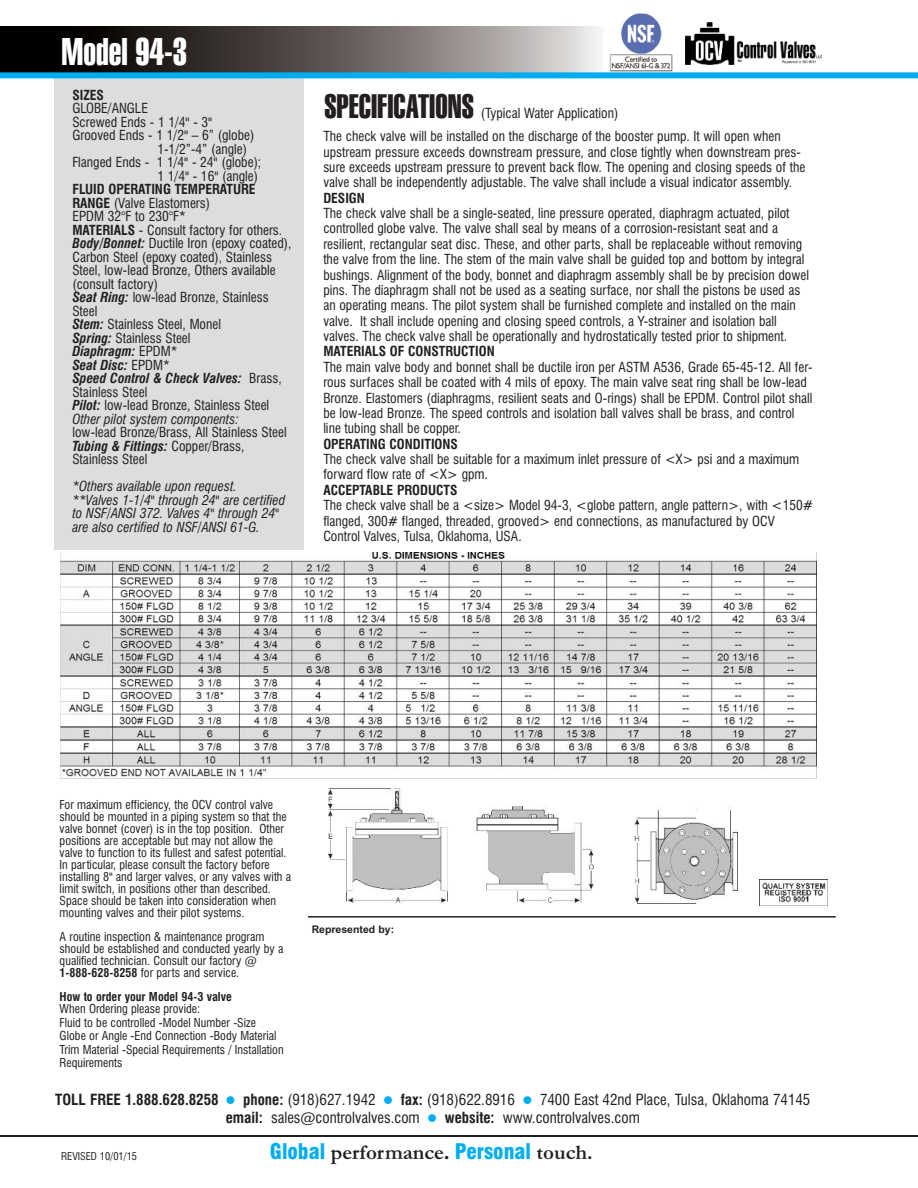
<style>
.page{position:relative;width:918px;height:1188px;background:#fff}
.page>*{position:absolute;margin:0;border:0;box-sizing:border-box;transform-origin:0 0}
.t1{font:37.5px "Swiss 911 BT Extra Compressed";color:#fff}
.t2{font:33px "Swiss 911 BT Extra Compressed";color:#231f20}
.t3{font:700 21px "Garamond";color:#231f20}
.t4{font:condensed 15px "Swiss 721 BT";color:#231f20}
.t5{font:700 condensed 15px "Swiss 721 BT";color:#231f20}
.t6{font:condensed 13.5px/13.5px "Swiss 721 BT";color:#231f20}
.t7{font:italic condensed 13.5px/13.5px "Swiss 721 BT";color:#231f20}
.t8{font:700 condensed 13.5px "Swiss 721 BT";color:#231f20}
.t9{font:condensed 12px/12px "Swiss 721 BT";color:#231f20}
.t10{font:700 condensed 12px "Swiss 721 BT";color:#231f20}
.t11{font:condensed 10.5px "Swiss 721 BT";color:#231f20}
.t12{font:700 10.5px "Arial";color:#231f20}
.s1{font-weight:700}
.s2{font-weight:700;font-style:italic}
.s3{font-style:italic}
.s4{font-family:"Swiss 721 BT";font-weight:900;font-stretch:condensed;color:#00aeef}
.s5{font-family:"Times New Roman"}
</style>
<div class="page">
<svg style="left:0;top:26px;width:599px;height:46px"></svg>
<img style="left:609px;top:14px;width:64px;height:57px">
<img style="left:686px;top:23px;width:136px;height:42px">
<div style="left:54px;top:77px;width:250px;height:473px;background:#dcdddf"></div>
<hr style="left:0;top:1135px;width:918px;height:2px;background:#231f20">
<hr style="left:308px;top:916px;width:528px;height:2px;background:#231f20">
<img style="left:760px;top:879px;width:68px;height:27px">
<img style="left:329px;top:788px;width:409px;height:115px">
<img style="left:61px;top:552px;width:756px;height:226px">
<div style="left:0;top:72px;width:918px;height:6px;background:#00aeef"></div>
<h1 class="t1" style="left:61px;top:30px;width:127px">Model 94-3</h1>
<p class="t8" style="left:72px;top:87px;width:33px">SIZES</p>
<p class="t6" style="left:72px;top:102px;width:77px">GLOBE/ANGLE</p>
<p class="t6" style="left:72px;top:116px;width:141px">Screwed Ends - 1 1/4" - 3"</p>
<p class="t6" style="left:72px;top:129px;width:184px">Grooved Ends - 1 1/2" – 6” (globe)</p>
<p class="t6" style="left:157px;top:143px;width:91px">1-1/2”-4” (angle)</p>
<p class="t6" style="left:72px;top:156px;width:190px">Flanged Ends - 1 1/4" - 24" (globe);</p>
<p class="t6" style="left:157px;top:170px;width:102px">1 1/4" - 16" (angle)</p>
<p class="t6" style="left:72px;top:183px;width:221px"><span class="s1">FLUID OPERATING TEMPERATURE<br>RANGE</span> (Valve Elastomers)<br>EPDM 32°F to 230°F*<br><span class="s1">MATERIALS</span> - Consult factory for others.<br><span class="s2">Body/Bonnet:</span> Ductile Iron (epoxy coated),<br>Carbon Steel (epoxy coated), Stainless<br>Steel, low-lead Bronze, Others available (consult factory)<br><span class="s2">Seat Ring:</span> low-lead Bronze, Stainless<br>Steel<br><span class="s2">Stem:</span> Stainless Steel, Monel<br><span class="s2">Spring:</span> Stainless Steel<br><span class="s2">Diaphragm:</span> EPDM*<br><span class="s2">Seat Disc:</span> EPDM*<br><span class="s2">Speed Control &amp; Check Valves:</span> Brass,<br>Stainless Steel<br><span class="s2">Pilot:</span> low-lead Bronze, Stainless Steel<br><span class="s3">Other pilot system components:</span></p>
<p class="t6" style="left:72px;top:426px;width:216px">low-lead Bronze/Brass, All Stainless Steel<br><span class="s2">Tubing &amp; Fittings:</span> Copper/Brass,<br>Stainless Steel</p>
<p class="t7" style="left:72px;top:480px;width:214px">*Others available upon request. **Valves 1-1/4" through 24" are certified to NSF/ANSI 372. Valves 4" through 24" are also certified to NSF/ANSI 61-G.</p>
<h2 class="t2" style="left:324px;top:87px;width:151px">SPECIFICATIONS</h2>
<p class="t6" style="left:481px;top:106px;width:139px">(Typical Water Application)</p>
<p class="t6" style="left:323px;top:129px;width:483px;line-height:15.3px">The check valve will be installed on the discharge of the booster pump. It will open when upstream pressure exceeds downstream pressure, and close tightly when downstream pres&shy;sure exceeds upstream pressure to prevent back flow. The opening and closing speeds of the valve shall be independently adjustable. The valve shall include a visual indicator assembly.</p>
<p class="t8" style="left:323px;top:190px;width:43px">DESIGN</p>
<p class="t6" style="left:323px;top:206px;width:487px;line-height:15.5px">The check valve shall be a single-seated, line pressure operated, diaphragm actuated, pilot controlled globe valve. The valve shall seal by means of a corrosion-resistant seat and a resilient, rectangular seat disc. These, and other parts, shall be replaceable without removing the valve from the line. The stem of the main valve shall be guided top and bottom by integral bushings. Alignment of the body, bonnet and diaphragm assembly shall be by precision dowel pins. The diaphragm shall not be used as a seating surface, nor shall the pistons be used as an operating means. The pilot system shall be furnished complete and installed on the main valve. It shall include opening and closing speed controls, a Y-strainer and isolation ball valves. The check valve shall be operationally and hydrostatically tested prior to shipment.</p>
<p class="t8" style="left:323px;top:344px;width:173px">MATERIALS OF CONSTRUCTION</p>
<p class="t6" style="left:323px;top:359px;width:491px;line-height:15.5px">The main valve body and bonnet shall be ductile iron per ASTM A536, Grade 65-45-12. All fer&shy;rous surfaces shall be coated with 4 mils of epoxy. The main valve seat ring shall be low-lead Bronze. Elastomers (diaphragms, resilient seats and O-rings) shall be EPDM. Control pilot shall be low-lead Bronze. The speed controls and isolation ball valves shall be brass, and control line tubing shall be copper.</p>
<p class="t8" style="left:323px;top:436px;width:136px">OPERATING CONDITIONS</p>
<p class="t6" style="left:323px;top:452px;width:477px;line-height:15.3px">The check valve shall be suitable for a maximum inlet pressure of &lt;X&gt; psi and a maximum forward flow rate of &lt;X&gt; gpm.</p>
<p class="t8" style="left:323px;top:482px;width:136px">ACCEPTABLE PRODUCTS</p>
<p class="t6" style="left:323px;top:498px;width:491px;line-height:15.3px">The check valve shall be a &lt;size&gt; Model 94-3, &lt;globe pattern, angle pattern&gt;, with &lt;150# flanged, 300# flanged, threaded, grooved&gt; end connections, as manufactured by OCV<br>Control Valves, Tulsa, Oklahoma, USA.</p>
<p class="t9" style="left:60px;top:799px;width:233px">For maximum efficiency, the OCV control valve should be mounted in a piping system so that the valve bonnet (cover) is in the top position. Other positions are acceptable but may not allow the valve to function to its fullest and safest potential.<br>In particular, please consult the factory before installing 8" and larger valves, or any valves with a limit switch, in positions other than described.<br>Space should be taken into consideration when mounting valves and their pilot systems.</p>
<p class="t9" style="left:60px;top:931px;width:225px">A routine inspection &amp; maintenance program should be established and conducted yearly by a qualified technician. Consult our factory @ <span class="s1">1-888-628-8258</span> for parts and service.</p>
<p class="t10" style="left:60px;top:990px;width:174px">How to order your Model 94-3 valve</p>
<p class="t9" style="left:60px;top:1002px;width:226px;line-height:13.5px">When Ordering please provide:<br>Fluid to be controlled -Model Number -Size Globe or Angle -End Connection -Body Material Trim Material -Special Requirements / Installation Requirements</p>
<p class="t12" style="left:312px;top:923px;width:84px">Represented by:</p>
<p class="t5" style="left:55px;top:1091px;width:165px">TOLL FREE 1.888.628.8258</p>
<p class="t4" style="left:243px;top:1091px;width:134px"><span class="s1">phone:</span> (918)627.1942</p>
<p class="t4" style="left:401px;top:1091px;width:116px"><span class="s1">fax:</span> (918)622.8916</p>
<p class="t4" style="left:540px;top:1091px;width:272px">7400 East 42nd Place, Tulsa, Oklahoma 74145</p>
<p class="t4" style="left:226px;top:1109px;width:195px"><span class="s1">email:</span> sales@controlvalves.com</p>
<p class="t4" style="left:445px;top:1109px;width:196px"><span class="s1">website:</span> www.controlvalves.com</p>
<p class="t11" style="left:61px;top:1151px;width:78px">REVISED 10/01/15</p>
<h3 class="t3" style="left:270px;top:1139px;width:324px"><span class="s4">Global</span> performance<span class="s5">.</span> <span class="s4">Personal</span> touch.</h3>
</div>
